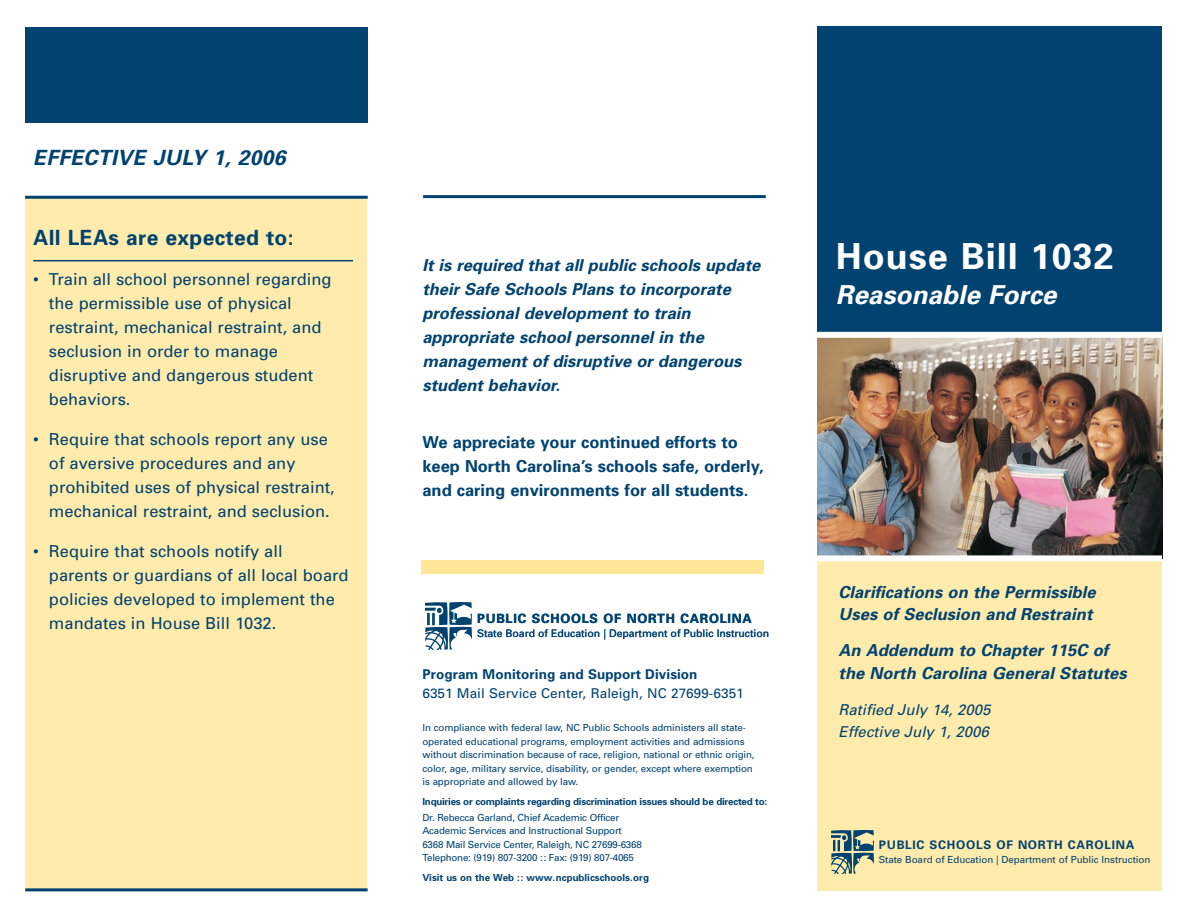
<style>
.page{position:relative;width:1188px;height:918px;background:#fff}
.page>*{position:absolute;margin:0;border:0;box-sizing:border-box;transform-origin:0 0}
.t1{font:700 36px "Univers";letter-spacing:.03em;color:#fff}
.t2{font:italic 700 26.25px "Univers";color:#fff}
.t3{font:700 21px "Univers";letter-spacing:.015em;color:#004270}
.t4{font:italic 700 21px "Univers";letter-spacing:.015em;color:#004270}
.t5{font:16.5px/24px "Univers";color:#004270}
.t6{font:italic 700 16.5px/24px "Univers";color:#004270}
.t7{font:700 16.5px/24px "Univers";color:#004270}
.t8{font:italic 15px/22.5px "Univers";color:#004270}
.t9{font:13.5px "Univers";letter-spacing:.005em;color:#004270}
.t10{font:700 13.5px "Univers";letter-spacing:.005em;color:#004270}
.t11{font:700 12.75px "Univers";letter-spacing:.06em;color:#004270}
.t12{font:700 11.85px "Univers";letter-spacing:.06em;color:#004270}
.t13{font:10.5px "Univers";letter-spacing:-.005em;color:#004270}
.t14{font:9.75px/13.5px "Univers";letter-spacing:-.01em;color:#004270}
.t15{font:700 9.75px "Univers";letter-spacing:-.02em;color:#004270}
.t16{font:700 9.75px "Univers";color:#004270}
</style>
<div class="page">
<div style="left:25px;top:198px;width:342px;height:691px;background:#ffebac"></div>
<div style="left:817px;top:440px;width:345px;height:451px;background:#ffebac"></div>
<div style="left:817px;top:27px;width:345px;height:488px;background:#004270"></div>
<hr style="left:25px;top:888px;width:343px;height:3px;background:#004270">
<div style="left:25px;top:27px;width:342px;height:96px;background:#004270"></div>
<hr style="left:33px;top:260px;width:320px;height:1px;background:#004270">
<hr style="left:25px;top:196px;width:343px;height:3px;background:#004270">
<div style="left:421px;top:561px;width:342px;height:13px;background:#ffe698"></div>
<img style="left:426px;top:603px;width:46px;height:47px">
<hr style="left:423px;top:195px;width:343px;height:3px;background:#004270">
<img style="left:817px;top:338px;width:345px;height:217px">
<div style="left:817px;top:332px;width:345px;height:6px;background:#fff"></div>
<div style="left:817px;top:555px;width:345px;height:6px;background:#fff"></div>
<img style="left:831px;top:831px;width:43px;height:43px">
<h3 class="t4" style="left:33px;top:150px;width:254px">EFFECTIVE JULY 1, 2006</h3>
<h3 class="t3" style="left:33px;top:229px;width:262px">All LEAs are expected to:</h3>
<h3 class="t5" style="left:49px;top:268px;width:284px;text-indent:-16px">• Train all school personnel regarding the permissible use of physical restraint, mechanical restraint, and seclusion in order to manage disruptive and dangerous student behaviors.</h3>
<h3 class="t5" style="left:49px;top:429px;width:287px;text-indent:-16px">• Require that schools report any use of aversive procedures and any prohibited uses of physical restraint, mechanical restraint, and seclusion.</h3>
<h3 class="t5" style="left:49px;top:541px;width:301px;text-indent:-16px">• Require that schools notify all<br>parents or guardians of all local board policies developed to implement the mandates in House Bill 1032.</h3>
<h3 class="t6" style="left:422px;top:254px;width:339px">It is required that all public schools update their Safe Schools Plans to incorporate professional development to train appropriate school personnel in the management of disruptive or dangerous student behavior.</h3>
<h3 class="t7" style="left:422px;top:432px;width:343px">We appreciate your continued efforts to keep North Carolina’s schools safe, orderly, and caring environments for all students.</h3>
<h3 class="t11" style="left:477px;top:614px;width:276px">PUBLIC SCHOOLS OF NORTH CAROLINA</h3>
<p class="t13" style="left:477px;top:629px;width:294px">State Board of Education | Department of Public Instruction</p>
<h3 class="t10" style="left:422px;top:669px;width:277px">Program Monitoring and Support Division</h3>
<h3 class="t9" style="left:422px;top:688px;width:323px">6351 Mail Service Center, Raleigh, NC 27699-6351</h3>
<p class="t14" style="left:422px;top:722px;width:334px">In compliance with federal law, NC Public Schools administers all state&shy;operated educational programs, employment activities and admissions without discrimination because of race, religion, national or ethnic origin, color, age, military service, disability, or gender, except where exemption is appropriate and allowed by law.</p>
<p class="t15" style="left:422px;top:798px;width:346px">Inquiries or complaints regarding discrimination issues should be directed to:</p>
<p class="t14" style="left:422px;top:811px;width:221px">Dr. Rebecca Garland, Chief Academic Officer Academic Services and Instructional Support 6368 Mail Service Center, Raleigh, NC 27699-6368<br>Telephone: (919) 807-3200 :: Fax: (919) 807-4065</p>
<p class="t16" style="left:422px;top:874px;width:228px">Visit us on the Web :: www.ncpublicschools.org</p>
<h1 class="t1" style="left:836px;top:243px;width:280px">House Bill 1032</h1>
<h2 class="t2" style="left:836px;top:285px;width:222px">Reasonable Force</h2>
<h3 class="t6" style="left:839px;top:582px;width:259px;line-height:22.5px">Clarifications on the Permissible<br>Uses of Seclusion and Restraint</h3>
<h3 class="t6" style="left:839px;top:641px;width:290px;line-height:22.5px">An Addendum to Chapter 115C of the North Carolina General Statutes</h3>
<h3 class="t8" style="left:839px;top:699px;width:154px">Ratified July 14, 2005<br>Effective July 1, 2006</h3>
<p class="t12" style="left:879px;top:841px;width:257px">PUBLIC SCHOOLS OF NORTH CAROLINA</p>
<p class="t14" style="left:879px;top:854px;width:273px">State Board of Education | Department of Public Instruction</p>
</div>
